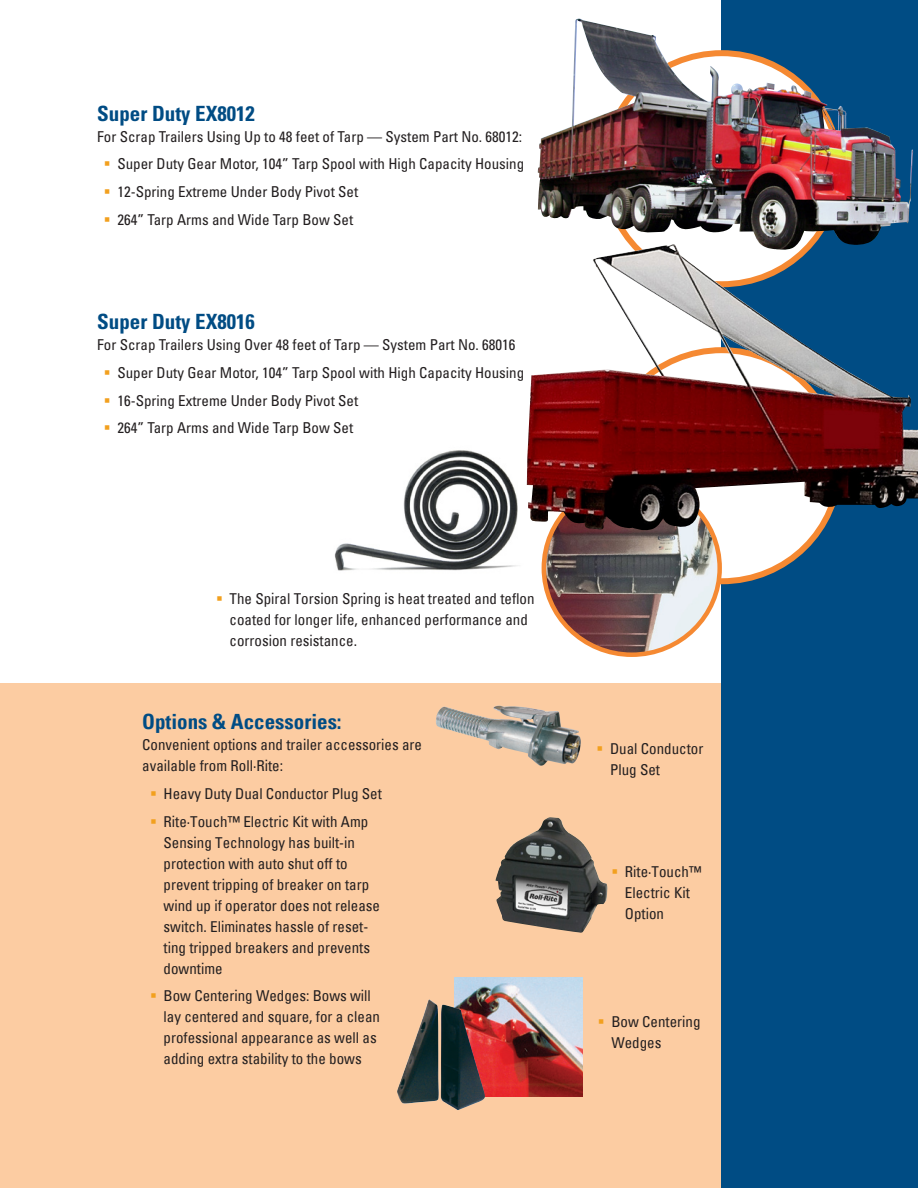
<style>
.page{position:relative;width:918px;height:1188px;background:#fff}
.page>*{position:absolute;margin:0;border:0;box-sizing:border-box;transform-origin:0 0}
.t1{font:700 condensed 21px "Univers LT Std";color:#004c84}
.t2{font:700 condensed 21px "Univers LT Pro";color:#004c84}
.t3{font:condensed 15px/21px "Univers";color:#231f20}
.t4{font:condensed 15px "Univers LT Std";color:#231f20}
.s1{color:#f2a01e}
</style>
<div class="page">
<div style="left:0;top:684px;width:918px;height:504px;background:#fccca2"></div>
<div style="left:722px;top:0;width:196px;height:1188px;background:#004c84"></div>
<div style="left:605px;top:350px;width:234px;height:231px;background:#fff;border-radius:50%"></div>
<img style="left:436px;top:706px;width:145px;height:60px">
<img style="left:495px;top:817px;width:113px;height:116px">
<img style="left:538px;top:19px;width:375px;height:225px">
<img style="left:454px;top:978px;width:128px;height:119px">
<img style="left:397px;top:999px;width:88px;height:111px">
<img style="left:334px;top:450px;width:193px;height:121px">
<img style="left:544px;top:532px;width:176px;height:122px">
<img style="left:527px;top:244px;width:391px;height:288px">
<p class="t1" style="left:97px;top:100px;width:159px">Super Duty EX8012</p>
<p class="t4" style="left:97px;top:127px;width:426px">For Scrap Trailers Using Up to 48 feet of Tarp — System Part No. 68012:</p>
<p class="t4" style="left:104px;top:154px;width:422px"><span class="s1">▪</span> Super Duty Gear Motor, 104” Tarp Spool with High Capacity Housing</p>
<p class="t4" style="left:104px;top:182px;width:256px"><span class="s1">▪</span> 12-Spring Extreme Under Body Pivot Set</p>
<p class="t4" style="left:104px;top:210px;width:251px"><span class="s1">▪</span> 264” Tarp Arms and Wide Tarp Bow Set</p>
<p class="t1" style="left:97px;top:309px;width:159px">Super Duty EX8016</p>
<p class="t4" style="left:97px;top:335px;width:420px">For Scrap Trailers Using Over 48 feet of Tarp — System Part No. 68016</p>
<p class="t4" style="left:104px;top:363px;width:422px"><span class="s1">▪</span> Super Duty Gear Motor, 104” Tarp Spool with High Capacity Housing</p>
<p class="t4" style="left:104px;top:391px;width:256px"><span class="s1">▪</span> 16-Spring Extreme Under Body Pivot Set</p>
<p class="t4" style="left:104px;top:418px;width:251px"><span class="s1">▪</span> 264” Tarp Arms and Wide Tarp Bow Set</p>
<p class="t3" style="left:230px;top:588px;width:306px;text-indent:-14px"><span class="s1">▪</span> The Spiral Torsion Spring is heat treated and teflon coated for longer life, enhanced performance and corrosion resistance.</p>
<p class="t2" style="left:142px;top:708px;width:201px">Options &amp; Accessories:</p>
<p class="t3" style="left:142px;top:734px;width:281px">Convenient options and trailer accessories are available from Roll·Rite:</p>
<p class="t3" style="left:150px;top:783px;width:233px"><span class="s1">▪</span> Heavy Duty Dual Conductor Plug Set</p>
<p class="t3" style="left:164px;top:810px;width:218px;text-indent:-14px"><span class="s1">▪</span> Rite·Touch™ Electric Kit with Amp<br>Sensing Technology has built-in protection with auto shut off to prevent tripping of breaker on tarp wind up if operator does not release switch. Eliminates hassle of reset&shy;ting tripped breakers and prevents downtime</p>
<p class="t3" style="left:164px;top:985px;width:218px;text-indent:-14px"><span class="s1">▪</span> Bow Centering Wedges: Bows will lay centered and square, for a clean professional appearance as well as adding extra stability to the bows</p>
<p class="t3" style="left:610px;top:738px;width:95px;text-indent:-14px"><span class="s1">▪</span> Dual Conductor<br>Plug Set</p>
<p class="t3" style="left:625px;top:861px;width:78px;text-indent:-14px"><span class="s1">▪</span> Rite·Touch™<br>Electric Kit<br>Option</p>
<p class="t3" style="left:611px;top:1011px;width:91px;text-indent:-14px"><span class="s1">▪</span> Bow Centering<br>Wedges</p>
</div>
